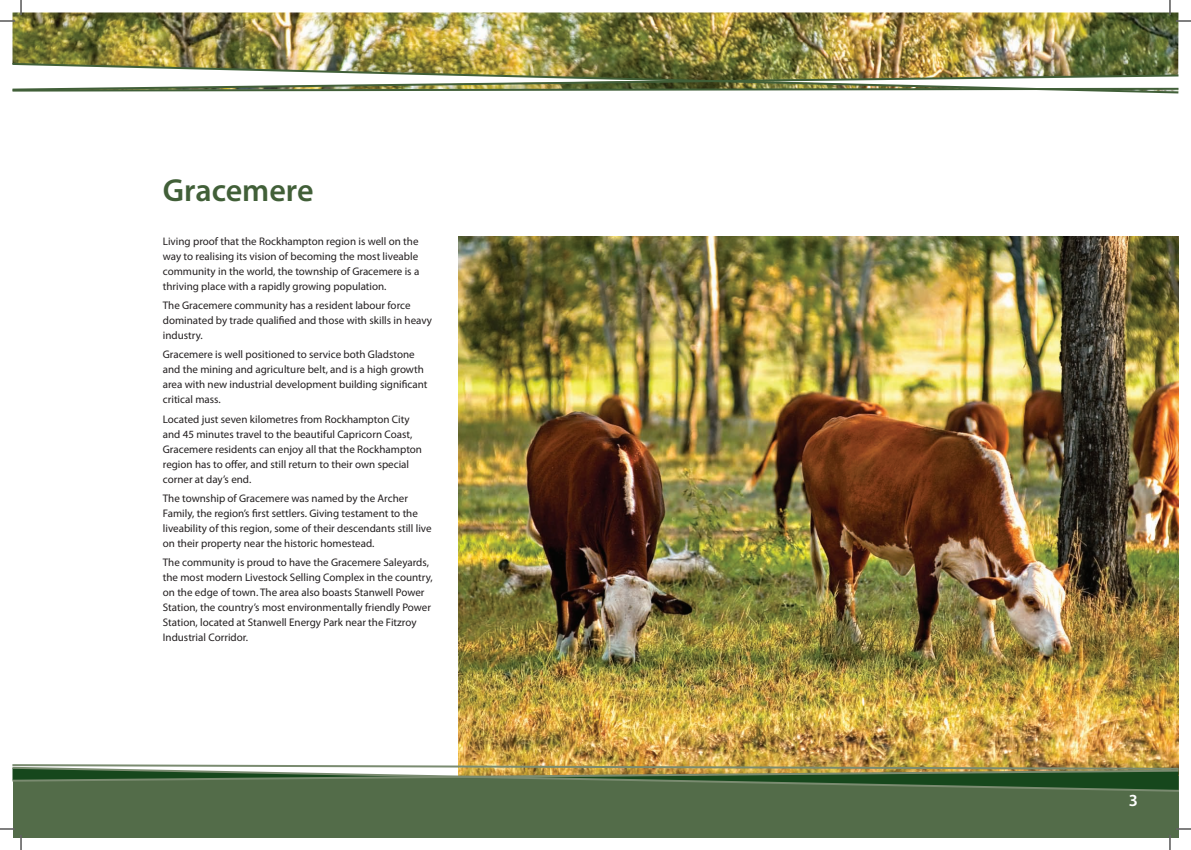
<style>
.page{position:relative;width:1191px;height:850px;background:#fff}
.page>*{position:absolute;margin:0;border:0;box-sizing:border-box;transform-origin:0 0}
.G_Head{font:600 32px "Myriad Pro";color:#415f38}
.t1{font:600 17px "Myriad Pro";color:#fff}
.Body_txt{font:11px/15px "Myriad Pro";color:#231f20}
</style>
<div class="page">
<img style="left:458px;top:236px;width:720px;height:527px">
<div style="left:12px;top:776px;width:1166px;height:61px;background:#536c49"></div>
<img style="left:12px;top:12px;width:1166px;height:50px">
<img style="left:12px;top:62px;width:1166px;height:32px">
<svg style="left:12px;top:763px;width:1166px;height:30px"></svg>
<svg style="left:0;top:0;width:22px;height:22px"></svg>
<svg style="left:0;top:828px;width:22px;height:22px"></svg>
<svg style="left:1168px;top:0;width:22px;height:22px"></svg>
<svg style="left:1168px;top:828px;width:22px;height:22px"></svg>
<p class="G_Head" style="left:163px;top:170px;width:152px">Gracemere</p>
<p class="Body_txt" style="left:163px;top:233px;width:258px;text-align:justify">Living proof that the Rockhampton region is well on the way to realising its vision of becoming the most liveable community in the world, the township of Gracemere is a thriving place with a rapidly growing population.</p>
<p class="Body_txt" style="left:163px;top:298px;width:271px">The Gracemere community has a resident labour force dominated by trade qualified and those with skills in heavy industry.</p>
<p class="Body_txt" style="left:163px;top:347px;width:266px">Gracemere is well positioned to service both Gladstone and the mining and agriculture belt, and is a high growth area with new industrial development building significant critical mass.</p>
<p class="Body_txt" style="left:163px;top:411px;width:261px">Located just seven kilometres from Rockhampton City and 45 minutes travel to the beautiful Capricorn Coast, Gracemere residents can enjoy all that the Rockhampton region has to offer, and still return to their own special corner at day’s end.</p>
<p class="Body_txt" style="left:163px;top:490px;width:270px">The township of Gracemere was named by the Archer Family, the region’s first settlers. Giving testament to the liveability of this region, some of their descendants still live on their property near the historic homestead.</p>
<p class="Body_txt" style="left:163px;top:555px;width:271px">The community is proud to have the Gracemere Saleyards, the most modern Livestock Selling Complex in the country, on the edge of town. The area also boasts Stanwell Power Station, the country’s most environmentally friendly Power Station, located at Stanwell Energy Park near the Fitzroy Industrial Corridor.</p>
<h2 class="t1" style="left:1128px;top:790px;width:11px">3</h2>
</div>
